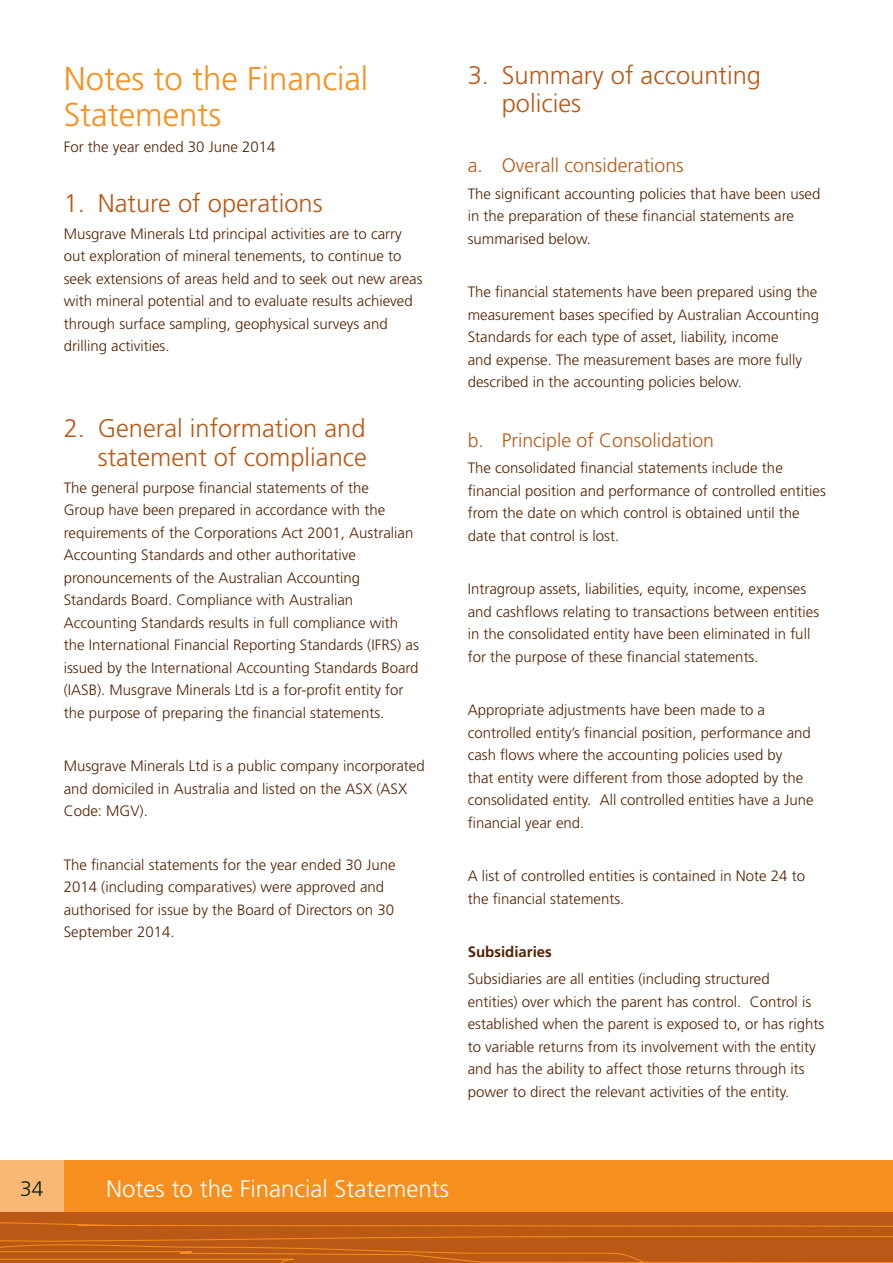
<style>
.page{position:relative;width:893px;height:1263px;background:#fff}
.page>*{position:absolute;margin:0;border:0;box-sizing:border-box;transform-origin:0 0}
.t1{font:300 33px/36px "Frutiger";color:#f78f1e}
.t2{font:300 25.5px/28.5px "Frutiger";color:#b95915;text-align:right}
.t3{font:300 24px "Frutiger";color:#fff}
.t4{font:300 21px "Frutiger";color:#002215}
.t5{font:300 19.5px "Frutiger";color:#b95915}
.t6{font:300 15px/22.5px "Frutiger";color:#532202}
.t7{font:700 15px "Frutiger";color:#532202}
</style>
<div class="page">
<svg style="left:0;top:1212px;width:893px;height:51px;background:#bd5d15"></svg>
<div style="left:0;top:1161px;width:893px;height:51px;background:#f78f1e"></div>
<div style="left:0;top:1161px;width:64px;height:51px;background:#fcb875"></div>
<h1 class="t1" style="left:64px;top:60px;width:306px">Notes to the Financial<br>Statements</h1>
<p class="t6" style="left:64px;top:136px;width:213px">For the year ended 30 June 2014</p>
<h2 class="t2" style="left:64px;top:189px;width:260px">1. Nature of operations</h2>
<p class="t6" style="left:64px;top:222px;width:360px">Musgrave Minerals Ltd principal activities are to carry out exploration of mineral tenements, to continue to seek extensions of areas held and to seek out new areas with mineral potential and to evaluate results achieved through surface sampling, geophysical surveys and drilling activities.</p>
<h2 class="t2" style="left:64px;top:414px;width:305px">2. General information and statement of compliance</h2>
<p class="t6" style="left:64px;top:476px;width:357px">The general purpose financial statements of the<br>Group have been prepared in accordance with the requirements of the Corporations Act 2001, Australian Accounting Standards and other authoritative pronouncements of the Australian Accounting Standards Board. Compliance with Australian Accounting Standards results in full compliance with the International Financial Reporting Standards (IFRS) as issued by the International Accounting Standards Board (IASB). Musgrave Minerals Ltd is a for-profit entity for the purpose of preparing the financial statements.</p>
<p class="t6" style="left:64px;top:755px;width:362px">Musgrave Minerals Ltd is a public company incorporated and domiciled in Australia and listed on the ASX (ASX<br>Code: MGV).</p>
<p class="t6" style="left:64px;top:853px;width:333px">The financial statements for the year ended 30 June 2014 (including comparatives) were approved and authorised for issue by the Board of Directors on 30<br>September 2014.</p>
<h2 class="t2" style="left:502px;top:61px;width:261px;text-align:left;text-indent:-34px">3. Summary of accounting policies</h2>
<h3 class="t5" style="left:468px;top:154px;width:218px">a. Overall considerations</h3>
<p class="t6" style="left:468px;top:182px;width:354px">The significant accounting policies that have been used in the preparation of these financial statements are summarised below.</p>
<p class="t6" style="left:468px;top:281px;width:353px">The financial statements have been prepared using the measurement bases specified by Australian Accounting Standards for each type of asset, liability, income<br>and expense. The measurement bases are more fully described in the accounting policies below.</p>
<h3 class="t5" style="left:468px;top:429px;width:248px">b. Principle of Consolidation</h3>
<p class="t6" style="left:468px;top:457px;width:360px">The consolidated financial statements include the financial position and performance of controlled entities from the date on which control is obtained until the date that control is lost.</p>
<p class="t6" style="left:468px;top:578px;width:353px">Intragroup assets, liabilities, equity, income, expenses and cashflows relating to transactions between entities in the consolidated entity have been eliminated in full for the purpose of these financial statements.</p>
<p class="t6" style="left:468px;top:699px;width:347px">Appropriate adjustments have been made to a controlled entity’s financial position, performance and cash flows where the accounting policies used by<br>that entity were different from those adopted by the consolidated entity. All controlled entities have a June financial year end.</p>
<p class="t6" style="left:468px;top:865px;width:339px">A list of controlled entities is contained in Note 24 to the financial statements.</p>
<p class="t7" style="left:468px;top:943px;width:86px">Subsidiaries</p>
<p class="t6" style="left:468px;top:968px;width:358px">Subsidiaries are all entities (including structured<br>entities) over which the parent has control. Control is established when the parent is exposed to, or has rights to variable returns from its involvement with the entity and has the ability to affect those returns through its power to direct the relevant activities of the entity.</p>
<h3 class="t4" style="left:20px;top:1177px;width:25px">34</h3>
<h3 class="t3" style="left:106px;top:1175px;width:344px">Notes to the Financial Statements</h3>
</div>
